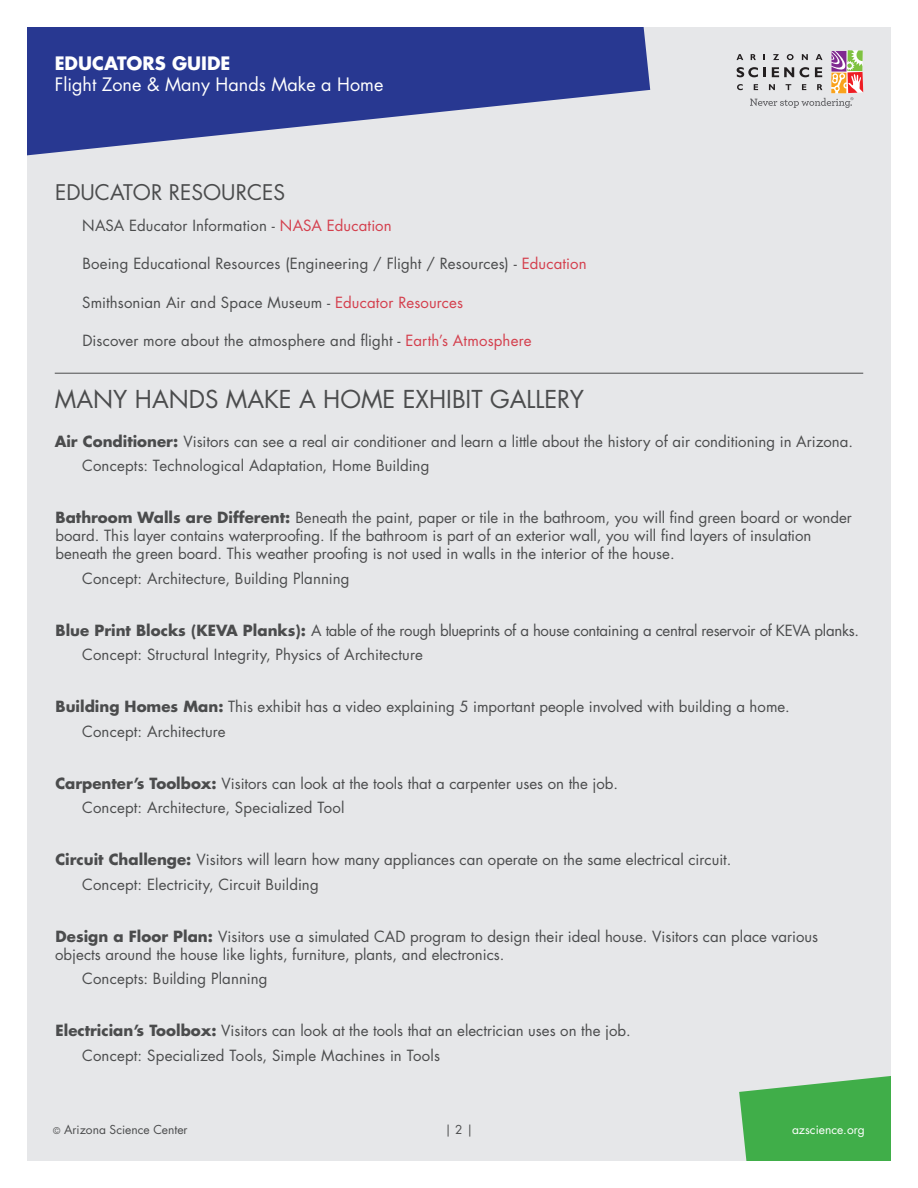
<style>
.page{position:relative;width:918px;height:1188px;background:#e6e7e9}
.page>*{position:absolute;margin:0;border:0;box-sizing:border-box;transform-origin:0 0}
.ASC_Subhead{font:24px "Futura Std";color:#4b4c4d}
.ASC_SECONDARY_SUBHEA{font:21px "Futura Std";color:#4b4c4d}
.t1{font:18px "Futura Std";color:#fff}
.t2{font:700 18px "Futura Std";color:#fff}
.ASC_Subhead-2{font:15px/18px "Futura Std";color:#4b4c4d}
.ASC_Bullets_with_tab{font:15px "Futura Std";letter-spacing:.01em;color:#4b4c4d}
.ASC_Subhead-3{font:15px "Futura Std";letter-spacing:-.02em;color:#4b4c4d}
.t3{font:12px "Futura Std";color:#4b4c4d}
.t4{font:12px "Futura Std";color:#fff}
.s1{color:#d43f4d}
.s2{font-weight:700}
.s3{font-size:9px}
</style>
<div class="page">
<svg style="left:28px;top:28px;width:622px;height:128px;fill:#283891"></svg>
<svg style="left:739px;top:1076px;width:151px;height:84px;background:#53b45b"></svg>
<hr style="left:55px;top:373px;width:808px;height:1px;background:#4b4c4d">
<svg style="left:737px;top:50px;width:126px;height:58px"></svg>
<div style="left:0;top:0;width:918px;height:1188px;border:27px solid #fff"></div>
<p class="t2" style="left:55px;top:51px;width:177px">EDUCATORS GUIDE</p>
<p class="t1" style="left:55px;top:73px;width:330px">Flight Zone &amp; Many Hands Make a Home</p>
<p class="ASC_SECONDARY_SUBHEA" style="left:55px;top:178px;width:231px">EDUCATOR RESOURCES</p>
<p class="ASC_Bullets_with_tab" style="left:82px;top:216px;width:311px">NASA Educator Information - <span class="s1">NASA Education</span></p>
<p class="ASC_Bullets_with_tab" style="left:82px;top:254px;width:506px">Boeing Educational Resources (Engineering / Flight / Resources) - <span class="s1">Education</span></p>
<p class="ASC_Bullets_with_tab" style="left:82px;top:292px;width:383px">Smithsonian Air and Space Museum - <span class="s1">Educator Resources</span></p>
<p class="ASC_Bullets_with_tab" style="left:82px;top:331px;width:451px">Discover more about the atmosphere and flight - <span class="s1">Earth’s Atmosphere</span></p>
<p class="ASC_Subhead" style="left:55px;top:384px;width:531px">MANY HANDS MAKE A HOME EXHIBIT GALLERY</p>
<p class="ASC_Subhead-2" style="left:55px;top:432px;width:800px"><span class="s2">Air Conditioner:</span> Visitors can see a real air conditioner and learn a little about the history of air conditioning in Arizona.</p>
<p class="ASC_Bullets_with_tab" style="left:82px;top:456px;width:349px">Concepts: Technological Adaptation, Home Building</p>
<p class="ASC_Subhead-2" style="left:55px;top:509px;width:798px"><span class="s2">Bathroom Walls are Different:</span> Beneath the paint, paper or tile in the bathroom, you will find green board or wonder board. This layer contains waterproofing. If the bathroom is part of an exterior wall, you will find layers of insulation beneath the green board. This weather proofing is not used in walls in the interior of the house.</p>
<p class="ASC_Bullets_with_tab" style="left:82px;top:569px;width:269px">Concept: Architecture, Building Planning</p>
<p class="ASC_Subhead-3" style="left:56px;top:621px;width:805px"><span class="s2">Blue Print Blocks (KEVA Planks):</span> A table of the rough blueprints of a house containing a central reservoir of KEVA planks.</p>
<p class="ASC_Bullets_with_tab" style="left:82px;top:645px;width:342px">Concept: Structural Integrity, Physics of Architecture</p>
<p class="ASC_Subhead-2" style="left:56px;top:698px;width:736px"><span class="s2">Building Homes Man:</span> This exhibit has a video explaining 5 important people involved with building a home.</p>
<p class="ASC_Bullets_with_tab" style="left:82px;top:722px;width:145px">Concept: Architecture</p>
<p class="ASC_Subhead-2" style="left:55px;top:774px;width:564px"><span class="s2">Carpenter’s Toolbox:</span> Visitors can look at the tools that a carpenter uses on the job.</p>
<p class="ASC_Bullets_with_tab" style="left:82px;top:798px;width:264px">Concept: Architecture, Specialized Tool</p>
<p class="ASC_Subhead-2" style="left:55px;top:851px;width:678px"><span class="s2">Circuit Challenge:</span> Visitors will learn how many appliances can operate on the same electrical circuit.</p>
<p class="ASC_Bullets_with_tab" style="left:82px;top:875px;width:238px">Concept: Electricity, Circuit Building</p>
<p class="ASC_Subhead-2" style="left:55px;top:927px;width:764px"><span class="s2">Design a Floor Plan:</span> Visitors use a simulated CAD program to design their ideal house. Visitors can place various objects around the house like lights, furniture, plants, and electronics.</p>
<p class="ASC_Bullets_with_tab" style="left:82px;top:969px;width:187px">Concepts: Building Planning</p>
<p class="ASC_Subhead-2" style="left:56px;top:1022px;width:577px"><span class="s2">Electrician’s Toolbox:</span> Visitors can look at the tools that an electrician uses on the job.</p>
<p class="ASC_Bullets_with_tab" style="left:82px;top:1046px;width:359px">Concept: Specialized Tools, Simple Machines in Tools</p>
<p class="t3" style="left:53px;top:1122px;width:136px"><span class="s3">©</span> Arizona Science Center</p>
<p class="t3" style="left:445px;top:1122px;width:30px">| 2 |</p>
<p class="t4" style="left:792px;top:1122px;width:74px">azscience.org</p>
</div>
